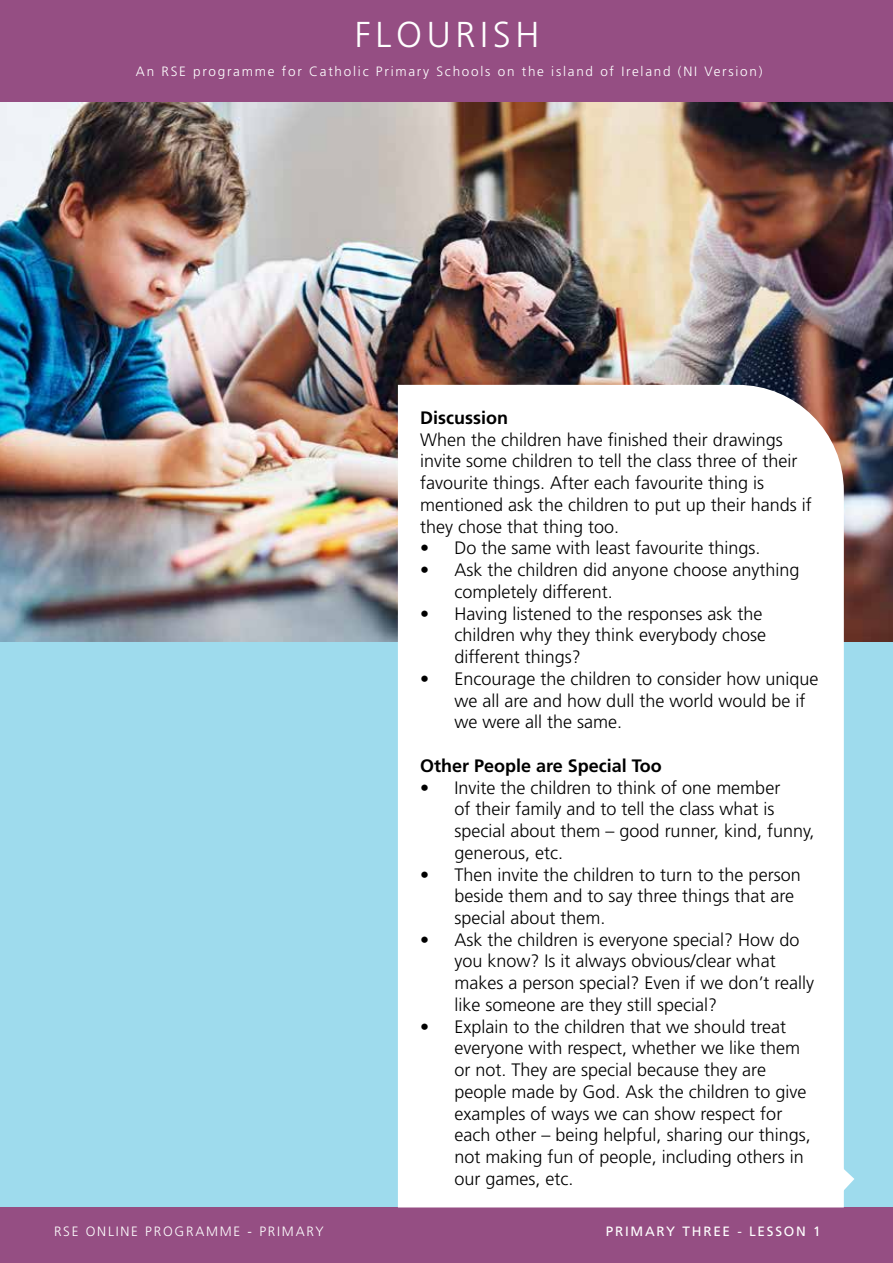
<style>
.page{position:relative;width:893px;height:1263px;background:#fff}
.page>*{position:absolute;margin:0;border:0;box-sizing:border-box;transform-origin:0 0}
.t1{font:300 36px "Frutiger LT Std";letter-spacing:.13em;color:#fff}
.t2{font:300 18px/21.8px "Frutiger LT Std";color:#000}
.t3{font:700 18px "Frutiger LT Std";color:#000}
.t4{font:300 13.5px "Frutiger LT Std";letter-spacing:.13em;color:#fff}
.t5{font:13.5px "Frutiger LT Std";letter-spacing:.13em;color:#fff}
</style>
<div class="page">
<div style="left:0;top:0;width:893px;height:1208px;background:#9edbed"></div>
<div style="left:0;top:0;width:893px;height:102px;background:#954e83"></div>
<div style="left:0;top:1207px;width:893px;height:56px;background:#954e83"></div>
<svg style="left:844px;top:1169px;width:10px;height:21px"></svg>
<img style="left:1px;top:102px;width:892px;height:540px">
<div style="left:398px;top:385px;width:446px;height:822px;background:#fff"></div>
<h1 class="t1" style="left:355px;top:14px;width:186px">FLOURISH</h1>
<p class="t4" style="left:136px;top:64px;width:628px">An RSE programme for Catholic Primary Schools on the island of Ireland (NI Version)</p>
<p class="t3" style="left:420px;top:407px;width:89px">Discussion</p>
<p class="t2" style="left:420px;top:429px;width:393px">When the children have finished their drawings invite some children to tell the class three of their favourite things. After each favourite thing is mentioned ask the children to put up their hands if they chose that thing too.</p>
<p class="t2" style="left:420px;top:537px;width:342px">• Do the same with least favourite things.</p>
<p class="t2" style="left:455px;top:559px;width:346px;text-indent:-35px">• Ask the children did anyone choose anything completely different.</p>
<p class="t2" style="left:455px;top:603px;width:313px;text-indent:-35px">• Having listened to the responses ask the children why they think everybody chose different things?</p>
<p class="t2" style="left:455px;top:668px;width:365px;text-indent:-35px">• Encourage the children to consider how unique we all are and how dull the world would be if we were all the same.</p>
<p class="t3" style="left:420px;top:755px;width:243px">Other People are Special Too</p>
<p class="t2" style="left:455px;top:777px;width:361px;text-indent:-35px">• Invite the children to think of one member<br>of their family and to tell the class what is special about them – good runner, kind, funny, generous, etc.</p>
<p class="t2" style="left:455px;top:864px;width:348px;text-indent:-35px">• Then invite the children to turn to the person beside them and to say three things that are special about them.</p>
<p class="t2" style="left:455px;top:929px;width:361px;text-indent:-35px">• Ask the children is everyone special? How do you know? Is it always obvious/clear what makes a person special? Even if we don’t really like someone are they still special?</p>
<p class="t2" style="left:455px;top:1016px;width:358px;text-indent:-35px">• Explain to the children that we should treat everyone with respect, whether we like them or not. They are special because they are people made by God. Ask the children to give examples of ways we can show respect for each other – being helpful, sharing our things, not making fun of people, including others in our games, etc.</p>
<p class="t4" style="left:54px;top:1223px;width:271px">RSE ONLINE PROGRAMME - PRIMARY</p>
<p class="t5" style="left:606px;top:1223px;width:216px">PRIMARY THREE - LESSON 1</p>
</div>
